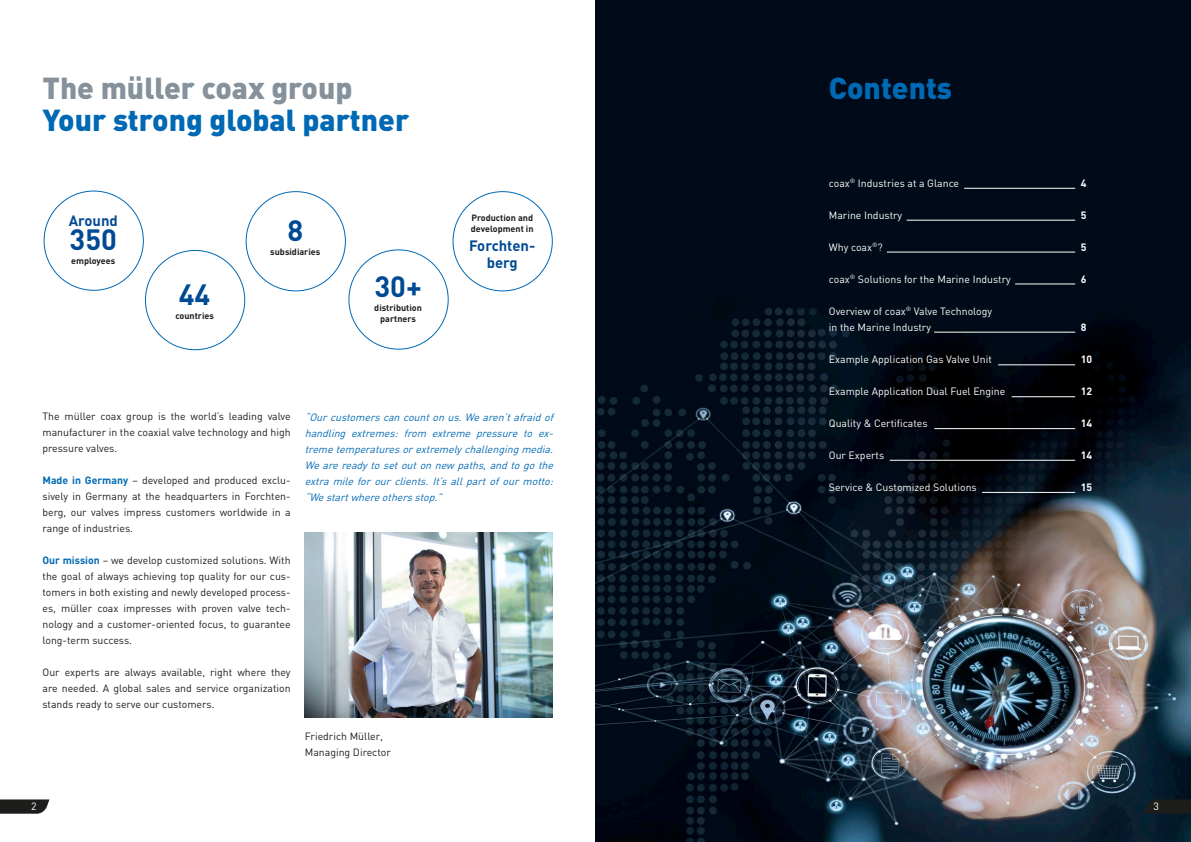
<style>
.page{position:relative;width:1191px;height:842px;background:#fff}
.page>*{position:absolute;margin:0;border:0;box-sizing:border-box;transform-origin:0 0}
.t1{font:900 30px "DIN";color:#0069b4}
.t2{font:900 30px "DIN";color:#85919b}
.t3{font:700 29px "DIN";color:#004a94}
.t4{font:700 14.8px/17px "DIN";color:#004a94;text-align:center}
.t5{font:10.5px/16px "DIN";color:#1d1d1b;text-align:justify}
.t6{font:10.5px/16px "DIN";color:#fff}
.t7{font:italic 10.5px/16px "DIN";color:#0069b4;text-align:justify}
.t8{font:700 10.5px "DIN";color:#fff}
.t9{font:700 9px/11px "DIN";color:#1d1d1b}
.s1{font-weight:700;color:#0069b4}
</style>
<div class="page">
<svg style="left:0;top:799px;width:49px;height:15px"></svg>
<img style="left:595px;top:0;width:596px;height:842px">
<img style="left:305px;top:532px;width:248px;height:185px">
<svg style="left:1143px;top:799px;width:48px;height:15px"></svg>
<hr style="left:964px;top:188px;width:111px;height:1px;background:#fff">
<hr style="left:906px;top:220px;width:169px;height:1px;background:#fff">
<hr style="left:887px;top:252px;width:188px;height:1px;background:#fff">
<hr style="left:1015px;top:284px;width:60px;height:1px;background:#fff">
<hr style="left:934px;top:332px;width:141px;height:1px;background:#fff">
<hr style="left:998px;top:365px;width:77px;height:1px;background:#fff">
<hr style="left:1011px;top:396px;width:64px;height:1px;background:#fff">
<hr style="left:934px;top:428px;width:141px;height:1px;background:#fff">
<hr style="left:889px;top:460px;width:186px;height:1px;background:#fff">
<hr style="left:982px;top:492px;width:93px;height:1px;background:#fff">
<h1 class="t2" style="left:43px;top:68px;width:311px">The müller coax group</h1>
<h1 class="t1" style="left:43px;top:101px;width:368px">Your strong global partner</h1>
<h3 class="t4" style="left:69px;top:211px;width:51px">Around</h3>
<h2 class="t3" style="left:70px;top:221px;width:49px">350</h2>
<p class="t9" style="left:71px;top:255px;width:46px">employees</p>
<h2 class="t3" style="left:179px;top:275px;width:33px">44</h2>
<p class="t9" style="left:175px;top:309px;width:40px">countries</p>
<h2 class="t3" style="left:287px;top:212px;width:17px">8</h2>
<p class="t9" style="left:270px;top:246px;width:52px">subsidiaries</p>
<h2 class="t3" style="left:374px;top:268px;width:49px">30+</h2>
<p class="t9" style="left:374px;top:302px;width:49px;text-align:center">distribution partners</p>
<p class="t9" style="left:471px;top:212px;width:64px">Production and development in</p>
<h3 class="t4" style="left:469px;top:236px;width:68px">Forchten&shy;berg</h3>
<p class="t5" style="left:43px;top:408px;width:250px">The müller coax group is the world’s leading valve manufacturer in the coaxial valve technology and high pressure valves.</p>
<p class="t5" style="left:43px;top:472px;width:250px"><span class="s1">Made in Germany</span> – developed and produced exclu&shy;sively in Germany at the headquarters in Forchten&shy;berg, our valves impress customers worldwide in a range of industries.</p>
<p class="t5" style="left:43px;top:552px;width:250px"><span class="s1">Our mission</span> – we develop customized solutions. With the goal of always achieving top quality for our cus&shy;tomers in both existing and newly developed process&shy;es, müller coax impresses with proven valve tech&shy;nology and a customer-oriented focus, to guarantee long-term success.</p>
<p class="t5" style="left:43px;top:664px;width:250px">Our experts are always available, right where they are needed. A global sales and service organization stands ready to serve our customers.</p>
<p class="t7" style="left:305px;top:409px;width:253px">“Ourcustomerscancountonus.Wearen’tafraidof handling extremes: from extreme pressure to ex&shy;tremetemperaturesorextremelychallengingmedia.<br>Wearereadytosetoutonnew paths,andtogothe extra mile for our clients. It’s all part of our motto: “Westartwhereothersstop.”</p>
<p class="t5" style="left:305px;top:728px;width:87px">Friedrich Müller,<br>Managing Director</p>
<p class="t6" style="left:31px;top:798px;width:7px">2</p>
<h1 class="t1" style="left:829px;top:68px;width:125px">Contents</h1>
<p class="t6" style="left:829px;top:175px;width:132px">coax<sup>®</sup> Industries at a Glance</p>
<p class="t8" style="left:1081px;top:176px;width:7px">4</p>
<p class="t6" style="left:829px;top:207px;width:75px">Marine Industry</p>
<p class="t8" style="left:1081px;top:208px;width:7px">5</p>
<p class="t6" style="left:829px;top:239px;width:55px">Why coax<sup>®</sup>?</p>
<p class="t8" style="left:1081px;top:240px;width:7px">5</p>
<p class="t6" style="left:829px;top:271px;width:183px">coax<sup>®</sup> Solutions for the Marine Industry</p>
<p class="t8" style="left:1081px;top:272px;width:7px">6</p>
<p class="t6" style="left:829px;top:303px;width:165px">Overview of coax<sup>®</sup> Valve Technology in the Marine Industry</p>
<p class="t8" style="left:1081px;top:320px;width:7px">8</p>
<p class="t6" style="left:829px;top:351px;width:164px">Example Application Gas Valve Unit</p>
<p class="t8" style="left:1081px;top:352px;width:13px">10</p>
<p class="t6" style="left:829px;top:383px;width:178px">Example Application Dual Fuel Engine</p>
<p class="t8" style="left:1081px;top:384px;width:13px">12</p>
<p class="t6" style="left:829px;top:415px;width:100px">Quality &amp; Certificates</p>
<p class="t8" style="left:1081px;top:416px;width:13px">14</p>
<p class="t6" style="left:829px;top:447px;width:57px">Our Experts</p>
<p class="t8" style="left:1081px;top:448px;width:13px">14</p>
<p class="t6" style="left:829px;top:479px;width:149px">Service &amp; Customized Solutions</p>
<p class="t8" style="left:1081px;top:480px;width:13px">15</p>
<p class="t6" style="left:1153px;top:798px;width:7px">3</p>
</div>
